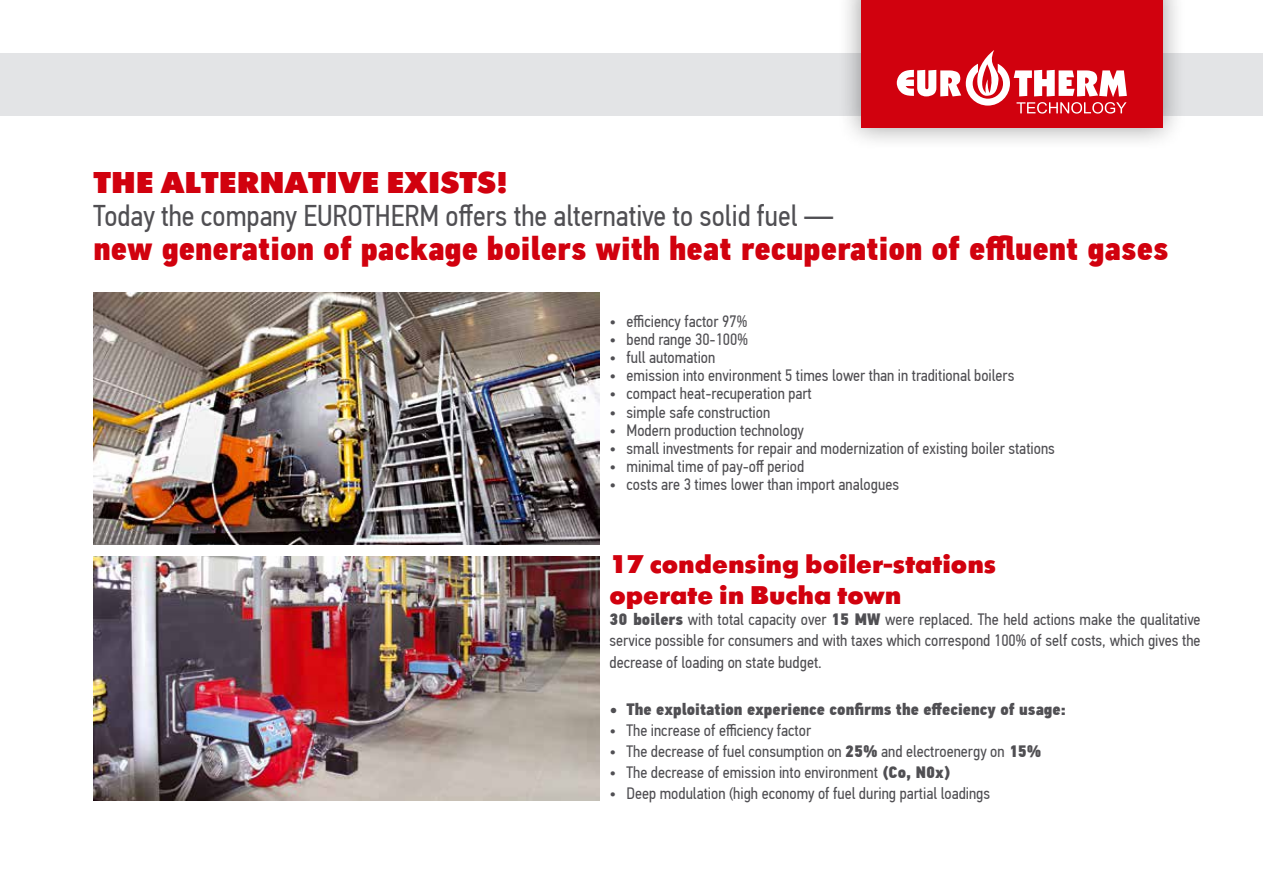
<style>
.page{position:relative;width:1263px;height:893px;background:#fff}
.page>*{position:absolute;margin:0;border:0;box-sizing:border-box;transform-origin:0 0}
.t1{font:33px "PF Din Text Cond Pro X Black";color:#d1010e}
.t2{font:30px "PF Din Text Cond Pro";color:#504f53}
.t3{font:700 30px "Futuris XC";color:#d1010e}
.t4{font:700 25.5px/31px "Futuris XC";color:#d1010e}
.t5{font:16.5px/21.1px "PF Din Text Cond Pro";color:#504f53;text-align:justify}
.t6{font:16.5px "PF Din Text Cond Pro X Black";color:#504f53}
.s1{font-family:"PF Din Text Cond Pro X Black"}
</style>
<div class="page">
<div style="left:0;top:53px;width:1263px;height:63px;background:#e3e4e6"></div>
<div style="left:837px;top:0;width:349px;height:151px;background:#000;opacity:.4"></div>
<div style="left:861px;top:0;width:301px;height:127px;background:#d1010e"></div>
<svg style="left:897px;top:50px;width:230px;height:64px"></svg>
<img style="left:94px;top:556px;width:506px;height:245px">
<img style="left:94px;top:292px;width:506px;height:252px">
<h2 class="t3" style="left:94px;top:167px;width:416px">THE ALTERNATIVE EXISTS!</h2>
<h2 class="t2" style="left:94px;top:198px;width:742px">Today the company EUROTHERM offers the alternative to solid fuel —</h2>
<h1 class="t1" style="left:94px;top:227px;width:1076px">new generation of package boilers with heat recuperation of effluent gases</h1>
<p class="t5" style="left:609px;top:311px;width:139px">• efficiency factor 97%</p>
<p class="t5" style="left:609px;top:329px;width:140px">• bend range 30-100%</p>
<p class="t5" style="left:609px;top:347px;width:107px">• full automation</p>
<p class="t5" style="left:609px;top:365px;width:406px">• emission into environment 5 times lower than in traditional boilers</p>
<p class="t5" style="left:609px;top:383px;width:204px">• compact heat-recuperation part</p>
<p class="t5" style="left:609px;top:401px;width:162px">• simple safe construction</p>
<p class="t5" style="left:609px;top:420px;width:196px">• Modern production technology</p>
<p class="t5" style="left:609px;top:438px;width:447px">• small investments for repair and modernization of existing boiler stations</p>
<p class="t5" style="left:609px;top:456px;width:196px">• minimal time of pay-off period</p>
<p class="t5" style="left:609px;top:474px;width:291px">• costs are 3 times lower than import analogues</p>
<h3 class="t4" style="left:609px;top:549px;width:388px">17 condensing boiler-stations operate in Bucha town</h3>
<p class="t5" style="left:609px;top:609px;width:593px"><span class="s1">30 boilers</span> with total capacity over <span class="s1">15 MW</span> were replaced. The held actions make the qualitative service possible for consumers and with taxes which correspond 100% of self costs, which gives the decrease of loading on state budget.</p>
<p class="t6" style="left:609px;top:699px;width:458px">• The exploitation experience confirms the effeciency of usage:</p>
<p class="t5" style="left:609px;top:720px;width:203px">• The increase of efficiency factor</p>
<p class="t5" style="left:609px;top:741px;width:433px">• The decrease of fuel consumption on <span class="s1">25%</span> and electroenergy on <span class="s1">15%</span></p>
<p class="t5" style="left:609px;top:762px;width:342px">• The decrease of emission into environment <span class="s1">(Co, N0x)</span></p>
<p class="t5" style="left:609px;top:783px;width:382px">• Deep modulation (high economy of fuel during partial loadings</p>
</div>
